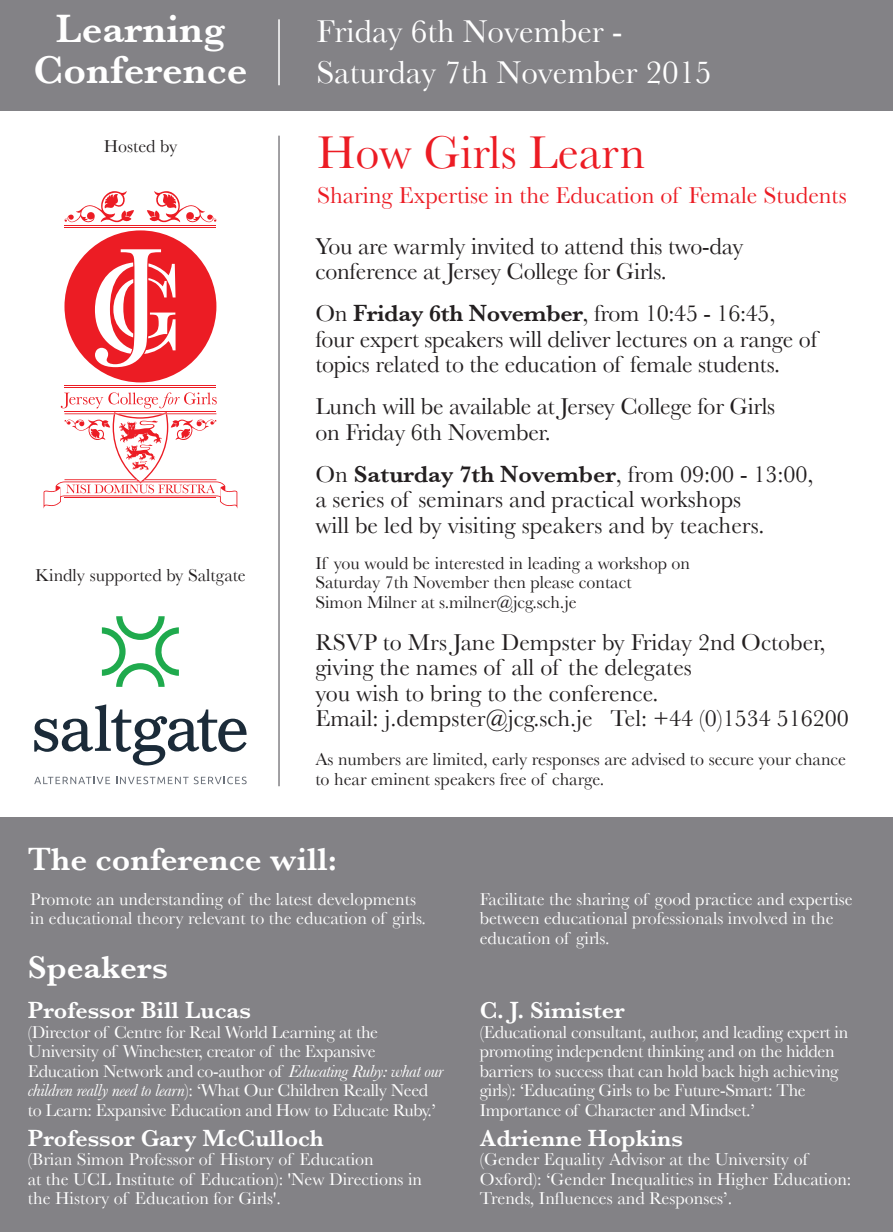
<style>
.page{position:relative;width:893px;height:1232px;background:#fff}
.page>*{position:absolute;margin:0;border:0;box-sizing:border-box;transform-origin:0 0}
.t1{font:48px "Baskerville";color:#ec1c24}
.t2{font:600 40.5px/40.5px "Baskerville";color:#fff;text-align:center}
.t3{font:33px/40.5px "Baskerville";color:#fff}
.t4{font:600 33px "Baskerville";color:#fff}
.t5{font:24px/25.5px "Baskerville";letter-spacing:-.01em;color:#231f20}
.t6{font:600 24px "Baskerville";color:#fff}
.t7{font:24px "Baskerville";color:#ec1c24}
.t8{font:18px/19.5px "Baskerville";letter-spacing:-.01em;color:#fff}
.t9{font:18px/19.5px "Baskerville";color:#231f20}
.s1{font-weight:600}
.s2{font-style:italic}
</style>
<div class="page">
<div style="left:0;top:0;width:893px;height:111px;background:#838286"></div>
<div style="left:0;top:817px;width:893px;height:414px;background:#838286"></div>
<svg style="left:64px;top:191px;width:70px;height:31px"></svg>
<svg style="left:147px;top:191px;width:70px;height:31px"></svg>
<svg style="left:64px;top:230px;width:152px;height:152px"></svg>
<hr style="left:64px;top:227px;width:152px;height:1px;background:#ec1c24">
<hr style="left:64px;top:225px;width:152px;height:1px;background:#ec1c24">
<hr style="left:64px;top:385px;width:152px;height:1px;background:#ec1c24">
<hr style="left:64px;top:387px;width:152px;height:1px;background:#ec1c24">
<svg style="left:44px;top:392px;width:193px;height:116px"></svg>
<svg style="left:102px;top:616px;width:77px;height:70px"></svg>
<svg style="left:34px;top:704px;width:213px;height:61px"></svg>
<svg style="left:34px;top:776px;width:76px;height:8px"></svg>
<svg style="left:116px;top:776px;width:131px;height:8px"></svg>
<hr style="left:278px;top:19px;width:2px;height:66px;background:#fff">
<hr style="left:278px;top:136px;width:2px;height:650px;background:#838286">
<h2 class="t2" style="left:33px;top:9px;width:215px">Learning<br>Conference</h2>
<p class="t9" style="left:104px;top:137px;width:75px">Hosted by</p>
<p class="t9" style="left:35px;top:565px;width:212px">Kindly supported by Saltgate</p>
<h3 class="t3" style="left:316px;top:11px;width:397px">Friday 6th November -<br>Saturday 7th November 2015</h3>
<h1 class="t1" style="left:317px;top:124px;width:330px">How Girls Learn</h1>
<h3 class="t7" style="left:317px;top:181px;width:531px">Sharing Expertise in the Education of Female Students</h3>
<h3 class="t5" style="left:315px;top:233px;width:430px">You are warmly invited to attend this two-day conference at Jersey College for Girls.</h3>
<h3 class="t5" style="left:315px;top:300px;width:503px">On <span class="s1">Friday 6th November</span>, from 10:45 - 16:45, four expert speakers will deliver lectures on a range of topics related to the education of female students.</h3>
<h3 class="t5" style="left:315px;top:393px;width:461px">Lunch will be available at Jersey College for Girls on Friday 6th November.</h3>
<h3 class="t5" style="left:315px;top:461px;width:500px">On <span class="s1">Saturday 7th November</span>, from 09:00 - 13:00, a series of seminars and practical workshops<br>will be led by visiting speakers and by teachers.</h3>
<p class="t9" style="left:315px;top:553px;width:376px">If you would be interested in leading a workshop on<br>Saturday 7th November then please contact<br>Simon Milner at s.milner@jcg.sch.je</p>
<h3 class="t5" style="left:315px;top:629px;width:535px">RSVP to Mrs Jane Dempster by Friday 2nd October, giving the names of all of the delegates<br>you wish to bring to the conference.<br>Email: j.dempster@jcg.sch.je Tel: +44 (0)1534 516200</h3>
<p class="t9" style="left:315px;top:749px;width:532px">As numbers are limited, early responses are advised to secure your chance to hear eminent speakers free of charge.</p>
<h3 class="t4" style="left:28px;top:839px;width:311px">The conference will:</h3>
<p class="t8" style="left:30px;top:889px;width:397px">Promote an understanding of the latest developments in educational theory relevant to the education of girls.</p>
<p class="t8" style="left:480px;top:889px;width:375px">Facilitate the sharing of good practice and expertise between educational professionals involved in the education of girls.</p>
<h3 class="t4" style="left:28px;top:947px;width:141px">Speakers</h3>
<h3 class="t6" style="left:28px;top:996px;width:225px">Professor Bill Lucas</h3>
<p class="t8" style="left:28px;top:1021px;width:417px">(Director of Centre for Real World Learning at the University of Winchester, creator of the Expansive Education Network and co-author of <span class="s2">Educating Ruby: what our children really need to learn</span>): ‘What Our Children Really Need to Learn: Expansive Education and How to Educate Ruby.’</p>
<h3 class="t6" style="left:28px;top:1123px;width:297px">Professor Gary McCulloch</h3>
<p class="t8" style="left:28px;top:1149px;width:396px">(Brian Simon Professor of History of Education<br>at the UCL Institute of Education): 'New Directions in the History of Education for Girls'.</p>
<h3 class="t6" style="left:480px;top:996px;width:146px">C. J. Simister</h3>
<p class="t8" style="left:480px;top:1021px;width:370px">(Educational consultant, author, and leading expert in promoting independent thinking and on the hidden barriers to success that can hold back high achieving girls): ‘Educating Girls to be Future-Smart: The Importance of Character and Mindset.’</p>
<h3 class="t6" style="left:480px;top:1123px;width:205px">Adrienne Hopkins</h3>
<p class="t8" style="left:480px;top:1149px;width:373px">(Gender Equality Advisor at the University of<br>Oxford): ‘Gender Inequalities in Higher Education:<br>Trends, Influences and Responses’.</p>
</div>
